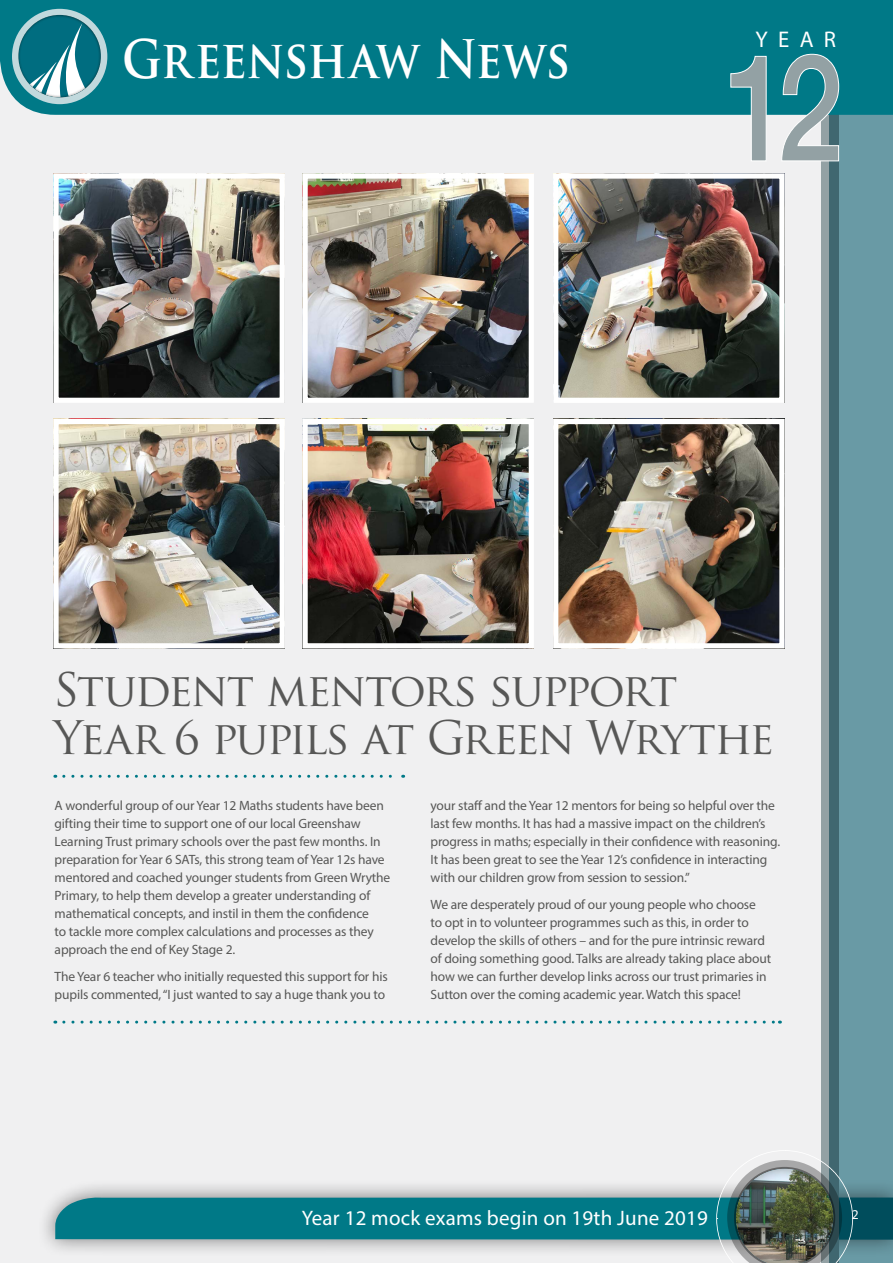
<style>
.page{position:relative;width:893px;height:1263px;background:#f0f0f1}
.page>*{position:absolute;margin:0;border:0;box-sizing:border-box;transform-origin:0 0}
.t1{font:700 51.75px "Trajan Pro";letter-spacing:-.005em;color:#fff;scale:.87 1}
.t2{font:45px/48px "Trajan Pro";letter-spacing:-.055em;color:#575756}
.t3{font:22.8px "Myriad Pro";color:#fff}
.t4{font:21px "Myriad Pro";letter-spacing:.01em;color:#fff}
.t5{font:13.5px/18px "Myriad Pro";letter-spacing:-.01em;color:#575756}
.t6{font:13.5px "Myriad Pro";color:#fff}
</style>
<div class="page">
<div style="left:37px;top:1178px;width:856px;height:80px;background:#000;opacity:.5"></div>
<div style="left:822px;top:6px;width:17px;height:1257px;background:#93a1a4"></div>
<div style="left:829px;top:115px;width:64px;height:1035px;background:#699aa5"></div>
<div style="left:0;top:0;width:893px;height:115px;background:#007987"></div>
<div style="left:12px;top:9px;width:95px;height:95px;background:#c1d9dd;border-radius:50%"></div>
<div style="left:6px;top:3px;width:108px;height:95px;background:#000;opacity:.75"></div>
<svg style="left:730px;top:54px;width:109px;height:107px"></svg>
<svg style="left:55px;top:1150px;width:838px;height:113px"></svg>
<div style="left:722px;top:1158px;width:123px;height:105px;background:#000;opacity:.4"></div>
<svg style="left:64px;top:775px;width:340px;height:3px"></svg>
<svg style="left:64px;top:1020px;width:716px;height:3px"></svg>
<img style="left:59px;top:179px;width:220px;height:218px">
<div style="left:53px;top:173px;width:232px;height:230px;border:5px solid #fff"></div>
<img style="left:59px;top:425px;width:220px;height:217px">
<div style="left:53px;top:419px;width:232px;height:229px;border:5px solid #fff"></div>
<img style="left:308px;top:179px;width:220px;height:218px">
<div style="left:302px;top:173px;width:232px;height:230px;border:5px solid #fff"></div>
<img style="left:308px;top:425px;width:220px;height:217px">
<div style="left:302px;top:419px;width:232px;height:229px;border:5px solid #fff"></div>
<img style="left:559px;top:179px;width:220px;height:218px">
<div style="left:553px;top:173px;width:232px;height:230px;border:5px solid #fff"></div>
<img style="left:559px;top:425px;width:220px;height:217px">
<div style="left:553px;top:419px;width:232px;height:229px;border:5px solid #fff"></div>
<h1 class="t1" style="left:122px;top:27px;width:516px">Greenshaw News</h1>
<h3 class="t3" style="left:755px;top:25px;width:82px">YEAR</h3>
<h2 class="t2" style="left:53px;top:665px;width:722px">Student mentors support<br>Year 6 pupils at Green Wrythe</h2>
<p class="t5" style="left:55px;top:796px;width:337px">A wonderful group of our Year 12 Maths students have been gifting their time to support one of our local Greenshaw Learning Trust primary schools over the past few months. In preparation for Year 6 SATs, this strong team of Year 12s have mentored and coached younger students from Green Wrythe Primary, to help them develop a greater understanding of mathematical concepts, and instil in them the confidence<br>to tackle more complex calculations and processes as they approach the end of Key Stage 2.</p>
<p class="t5" style="left:55px;top:967px;width:335px">The Year 6 teacher who initially requested this support for his pupils commented, “I just wanted to say a huge thank you to</p>
<p class="t5" style="left:431px;top:796px;width:351px">your staff and the Year 12 mentors for being so helpful over the last few months. It has had a massive impact on the children’s progress in maths; especially in their confidence with reasoning.<br>It has been great to see the Year 12’s confidence in interacting with our children grow from session to session.”</p>
<p class="t5" style="left:431px;top:895px;width:342px">We are desperately proud of our young people who choose<br>to opt in to volunteer programmes such as this, in order to develop the skills of others – and for the pure intrinsic reward of doing something good. Talks are already taking place about how we can further develop links across our trust primaries in Sutton over the coming academic year. Watch this space!</p>
<h3 class="t4" style="left:302px;top:1205px;width:408px">Year 12 mock exams begin on 19th June 2019</h3>
<p class="t6" style="left:852px;top:1206px;width:8px">2</p>
</div>
